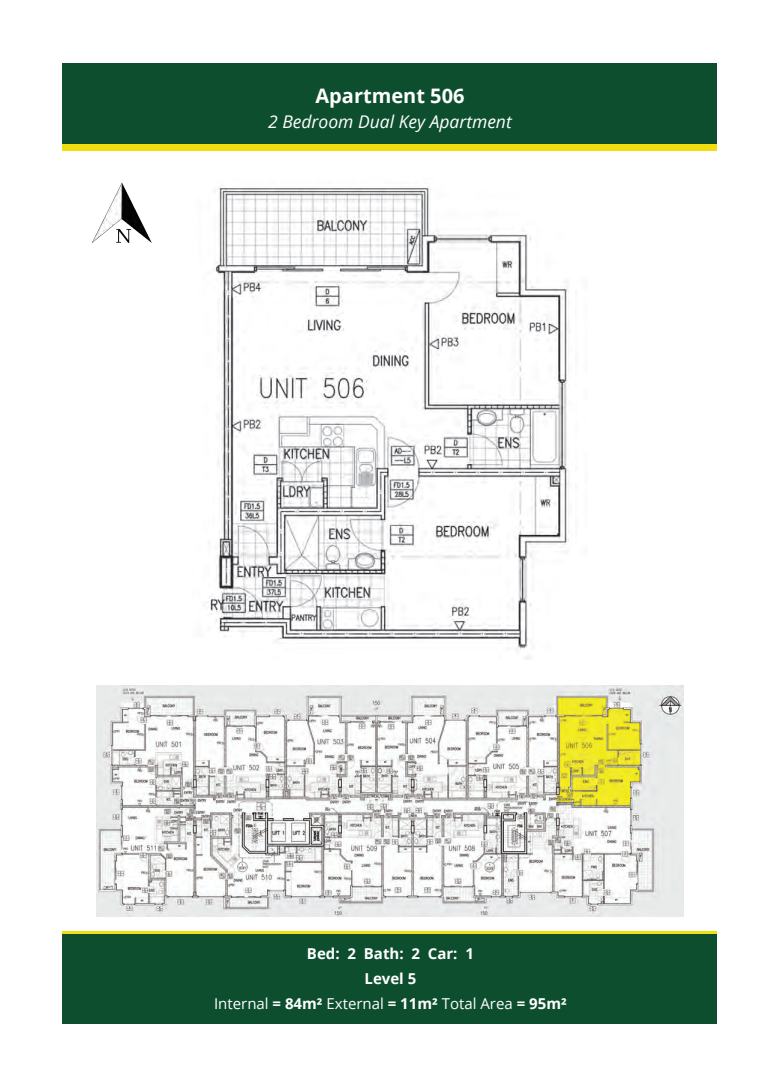
<style>
.page{position:relative;width:780px;height:1088px;background:#fff}
.page>*{position:absolute;margin:0;border:0;box-sizing:border-box;transform-origin:0 0}
.t1{font:700 20px "Open Sans";color:#fff}
.t2{font:italic 17.5px "Open Sans";color:#fff}
.t3{font:700 15px/25px "Open Sans";color:#fff;text-align:center}
.s1{font-weight:400}
</style>
<div class="page">
<div style="left:63px;top:934px;width:654px;height:89px;background:#0d4e2e"></div>
<img style="left:91px;top:182px;width:61px;height:61px">
<div style="left:63px;top:63px;width:654px;height:81px;background:#0d4e2e"></div>
<div style="left:63px;top:144px;width:654px;height:7px;background:#f2dd0e"></div>
<hr style="left:63px;top:931px;width:654px;height:3px;background:#f2dd0e">
<img style="left:204px;top:185px;width:365px;height:474px">
<img style="left:96px;top:685px;width:588px;height:232px">
<h1 class="t1" style="left:315px;top:82px;width:151px">Apartment 506</h1>
<p class="t2" style="left:268px;top:110px;width:245px">2 Bedroom Dual Key Apartment</p>
<p class="t3" style="left:214px;top:941px;width:354px">Bed: 2 Bath: 2 Car: 1<br>Level 5<br><span class="s1">Internal</span> = 84m² <span class="s1">External</span> = 11m² <span class="s1">Total Area</span> = 95m²</p>
</div>
